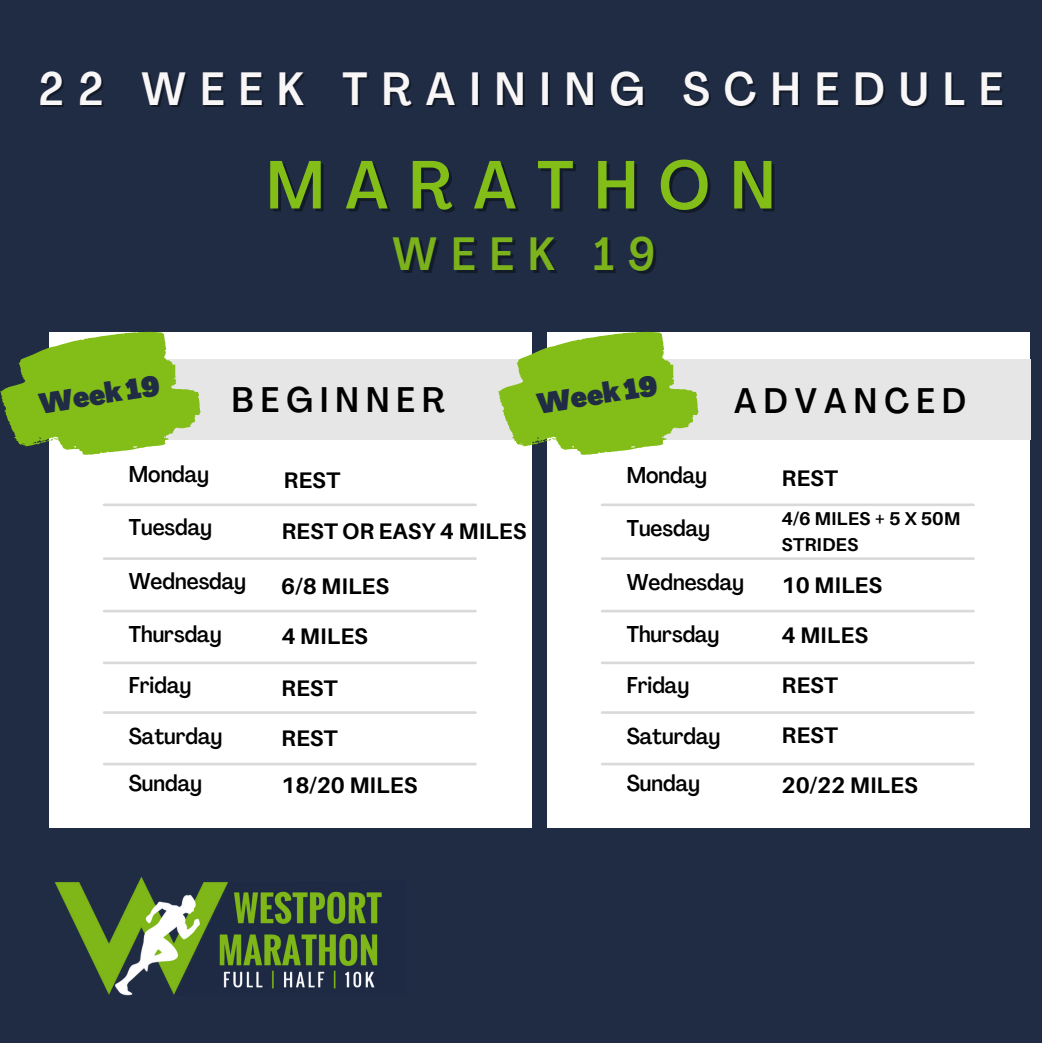
<style>
.page{position:relative;width:1042px;height:1043px;background:#fff}
.page>*{position:absolute;margin:0;border:0;box-sizing:border-box;transform-origin:0 0}
.t1{font:500 condensed 67.02px "Agrandir";letter-spacing:.31em;color:#83bd17}
.t2{font:500 condensed 46.02px "Agrandir";letter-spacing:.31em;color:#f8f6f6}
.t3{font:500 condensed 46.02px "Agrandir";letter-spacing:.31em;color:#7cb31c}
.t4{font:500 condensed 35px "Agrandir";letter-spacing:.205em;color:#000}
.t5{font:900 condensed 28.18px "Agrandir";color:#202c44}
.t6{font:500 condensed 22.57px/46.9px "Agrandir";color:#000}
.t7{font:700 22.57px/46.2px "Aileron";color:#000}
.t8{font:700 18.55px/25.9px "Aileron";color:#000}
</style>
<div class="page">
<div style="left:0;top:0;width:1041px;height:1041px;background:#202c44"></div>
<img style="left:54px;top:876px;width:328px;height:120px">
<div style="left:49px;top:332px;width:482px;height:495px;background:#fff"></div>
<hr style="left:104px;top:503px;width:371px;height:3px;background:#d9d9d9">
<hr style="left:104px;top:557px;width:371px;height:2px;background:#d9d9d9">
<hr style="left:104px;top:609px;width:371px;height:3px;background:#d9d9d9">
<hr style="left:104px;top:661px;width:371px;height:3px;background:#d9d9d9">
<hr style="left:104px;top:711px;width:371px;height:2px;background:#d9d9d9">
<hr style="left:104px;top:762px;width:371px;height:3px;background:#d9d9d9">
<div style="left:129px;top:359px;width:403px;height:80px;background:#e6e6e6"></div>
<svg style="left:0;top:332px;width:201px;height:123px"></svg>
<div style="left:547px;top:332px;width:482px;height:495px;background:#fff"></div>
<hr style="left:602px;top:503px;width:371px;height:3px;background:#d9d9d9">
<hr style="left:602px;top:557px;width:371px;height:2px;background:#d9d9d9">
<hr style="left:602px;top:609px;width:371px;height:3px;background:#d9d9d9">
<hr style="left:602px;top:661px;width:371px;height:3px;background:#d9d9d9">
<hr style="left:602px;top:711px;width:371px;height:2px;background:#d9d9d9">
<hr style="left:602px;top:762px;width:371px;height:3px;background:#d9d9d9">
<div style="left:626px;top:359px;width:403px;height:80px;background:#e6e6e6"></div>
<svg style="left:498px;top:332px;width:200px;height:123px"></svg>
<h2 class="t2" style="left:38px;top:71px;width:965px">22 WEEK TRAINING SCHEDULE</h2>
<h1 class="t1" style="left:266px;top:158px;width:510px">MARATHON</h1>
<h2 class="t3" style="left:392px;top:235px;width:264px">WEEK 19</h2>
<p class="t5" style="left:38px;top:393px;width:123px;rotate:-9deg">Week19</p>
<h3 class="t4" style="left:232px;top:385px;width:214px">BEGINNER</h3>
<p class="t5" style="left:535px;top:393px;width:123px;rotate:-9deg">Week19</p>
<h3 class="t4" style="left:734px;top:386px;width:233px">ADVANCED</h3>
<p class="t6" style="left:129px;top:452px;width:82px">Monday</p>
<p class="t6" style="left:129px;top:505px;width:85px">Tuesday</p>
<p class="t6" style="left:129px;top:559px;width:119px">Wednesday</p>
<p class="t6" style="left:129px;top:612px;width:94px">Thursday</p>
<p class="t6" style="left:129px;top:664px;width:64px">Friday</p>
<p class="t6" style="left:129px;top:714px;width:95px">Saturday<br>Sunday</p>
<p class="t7" style="left:283px;top:456px;width:58px">REST</p>
<p class="t7" style="left:281px;top:507px;width:246px">REST OR EASY 4 MILES</p>
<p class="t7" style="left:281px;top:562px;width:109px">6/8 MILES</p>
<p class="t7" style="left:281px;top:612px;width:88px">4 MILES</p>
<p class="t7" style="left:281px;top:664px;width:58px">REST</p>
<p class="t7" style="left:281px;top:714px;width:138px">REST<br>18/20 MILES</p>
<p class="t6" style="left:626px;top:454px;width:82px">Monday</p>
<p class="t6" style="left:626px;top:506px;width:85px">Tuesday</p>
<p class="t6" style="left:626px;top:561px;width:119px">Wednesday</p>
<p class="t6" style="left:626px;top:612px;width:94px">Thursday</p>
<p class="t6" style="left:626px;top:664px;width:64px">Friday</p>
<p class="t6" style="left:626px;top:714px;width:95px">Saturday<br>Sunday</p>
<p class="t7" style="left:781px;top:454px;width:58px">REST</p>
<p class="t8" style="left:781px;top:504px;width:180px">4/6 MILES + 5 X 50M<br>STRIDES</p>
<p class="t7" style="left:781px;top:561px;width:102px">10 MILES</p>
<p class="t7" style="left:781px;top:611px;width:88px">4 MILES</p>
<p class="t7" style="left:781px;top:660px;width:58px;line-height:49.4px">REST<br>REST</p>
<p class="t7" style="left:781px;top:760px;width:138px">20/22 MILES</p>
</div>
